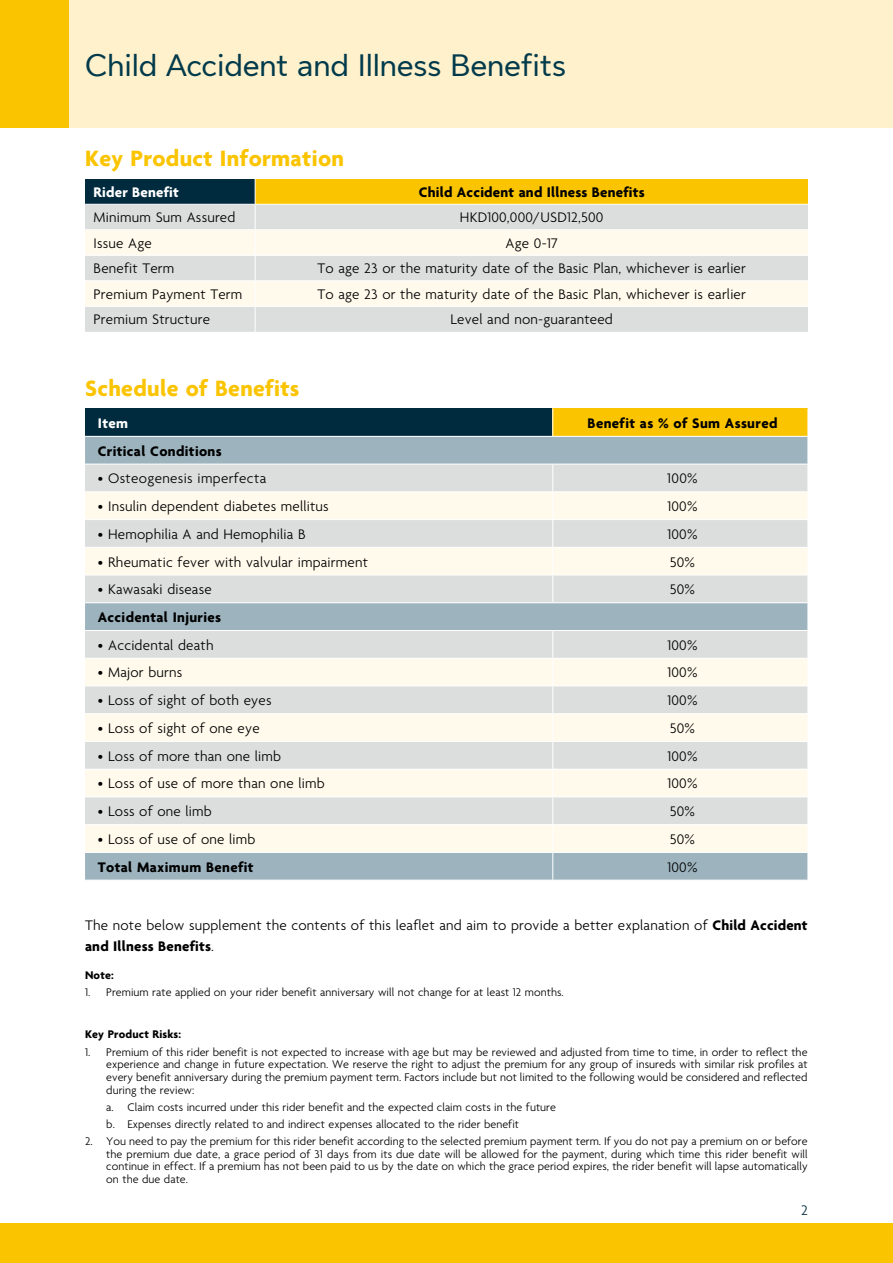
<style>
.page{position:relative;width:893px;height:1263px;background:#fff}
.page>*{position:absolute;margin:0;border:0;box-sizing:border-box;transform-origin:0 0}
.t1{font:31.5px "Sun Life New Text";letter-spacing:-.02em;color:#003a4b}
.t2{font:700 24px "Agenda";letter-spacing:.015em;color:#fbc400}
.t3{font:300 15px/21px "Agenda";letter-spacing:.015em;color:#000}
.t4{font:700 15px "Agenda";letter-spacing:.025em;color:#000}
.t5{font:700 15px "Agenda";letter-spacing:.015em;color:#fff}
.t6{font:300 15px "Agenda";color:#002b3e}
.t7{font:300 12px/12.8px "Agenda";letter-spacing:.005em;color:#000;text-align:justify}
.t8{font:700 12px "Agenda";letter-spacing:.015em;color:#000}
.s1{font-weight:700}
</style>
<div class="page">
<div style="left:0;top:1223px;width:893px;height:40px;background:#fbc400"></div>
<div style="left:85px;top:179px;width:170px;height:25px;background:#002b3e"></div>
<div style="left:255px;top:179px;width:553px;height:25px;background:#fbc400"></div>
<div style="left:85px;top:205px;width:723px;height:127px;background:#dcdddd"></div>
<svg style="left:85px;top:230px;width:723px;height:76px;background:#f3f0e7"></svg>
<hr style="left:85px;top:280px;width:170px;height:1px;background:#fff">
<hr style="left:255px;top:280px;width:553px;height:1px;background:#fff">
<hr style="left:85px;top:255px;width:170px;height:1px;background:#fff">
<hr style="left:85px;top:306px;width:170px;height:1px;background:#fff">
<hr style="left:255px;top:255px;width:553px;height:1px;background:#fff">
<hr style="left:255px;top:306px;width:553px;height:1px;background:#fff">
<svg style="left:255px;top:179px;width:1px;height:153px"></svg>
<hr style="left:85px;top:229px;width:170px;height:1px;background:#fff">
<hr style="left:255px;top:229px;width:553px;height:1px;background:#fff">
<div style="left:85px;top:409px;width:468px;height:27px;background:#002b3e"></div>
<div style="left:553px;top:409px;width:255px;height:27px;background:#fbc400"></div>
<div style="left:85px;top:437px;width:722px;height:443px;background:#9db4bf"></div>
<div style="left:85px;top:465px;width:722px;height:26px;background:#dcdddd"></div>
<svg style="left:85px;top:492px;width:722px;height:360px;background:#e7e7e1"></svg>
<hr style="left:85px;top:602px;width:468px;height:1px;background:#fff">
<hr style="left:553px;top:602px;width:255px;height:1px;background:#fff">
<svg style="left:552px;top:409px;width:1px;height:27px"></svg>
<hr style="left:85px;top:464px;width:468px;height:1px;background:#fff">
<hr style="left:553px;top:464px;width:255px;height:1px;background:#fff">
<hr style="left:85px;top:491px;width:468px;height:1px;background:#fff">
<hr style="left:553px;top:491px;width:255px;height:1px;background:#fff">
<hr style="left:85px;top:519px;width:468px;height:1px;background:#fff">
<hr style="left:553px;top:519px;width:255px;height:1px;background:#fff">
<hr style="left:85px;top:547px;width:468px;height:1px;background:#fff">
<hr style="left:553px;top:547px;width:255px;height:1px;background:#fff">
<hr style="left:85px;top:575px;width:468px;height:1px;background:#fff">
<hr style="left:553px;top:575px;width:255px;height:1px;background:#fff">
<svg style="left:552px;top:464px;width:1px;height:138px"></svg>
<hr style="left:85px;top:658px;width:468px;height:1px;background:#fff">
<hr style="left:553px;top:658px;width:255px;height:1px;background:#fff">
<hr style="left:85px;top:686px;width:468px;height:1px;background:#fff">
<hr style="left:553px;top:686px;width:255px;height:1px;background:#fff">
<hr style="left:85px;top:713px;width:468px;height:1px;background:#fff">
<hr style="left:553px;top:713px;width:255px;height:1px;background:#fff">
<hr style="left:85px;top:741px;width:468px;height:1px;background:#fff">
<hr style="left:553px;top:741px;width:255px;height:1px;background:#fff">
<hr style="left:85px;top:769px;width:468px;height:1px;background:#fff">
<hr style="left:553px;top:769px;width:255px;height:1px;background:#fff">
<hr style="left:85px;top:796px;width:468px;height:1px;background:#fff">
<hr style="left:553px;top:796px;width:255px;height:1px;background:#fff">
<hr style="left:85px;top:824px;width:468px;height:1px;background:#fff">
<hr style="left:553px;top:824px;width:255px;height:1px;background:#fff">
<hr style="left:85px;top:630px;width:468px;height:1px;background:#fff">
<hr style="left:553px;top:630px;width:255px;height:1px;background:#fff">
<hr style="left:85px;top:852px;width:468px;height:1px;background:#fff">
<hr style="left:553px;top:852px;width:255px;height:1px;background:#fff">
<svg style="left:552px;top:631px;width:1px;height:249px"></svg>
<svg style="left:807px;top:409px;width:1px;height:471px"></svg>
<div style="left:0;top:0;width:893px;height:128px;background:#fff1cb"></div>
<div style="left:0;top:0;width:68px;height:128px;background:#fbc400"></div>
<h1 class="t1" style="left:85px;top:43px;width:483px">Child Accident and Illness Benefits</h1>
<h2 class="t2" style="left:85px;top:145px;width:260px">Key Product Information</h2>
<p class="t5" style="left:94px;top:184px;width:87px">Rider Benefit</p>
<p class="t4" style="left:419px;top:184px;width:227px">Child Accident and Illness Benefits</p>
<p class="t3" style="left:94px;top:208px;width:143px">Minimum Sum Assured</p>
<p class="t3" style="left:460px;top:208px;width:145px">HKD100,000/USD12,500</p>
<p class="t3" style="left:94px;top:234px;width:60px">Issue Age</p>
<p class="t3" style="left:506px;top:234px;width:54px">Age 0-17</p>
<p class="t3" style="left:94px;top:259px;width:82px">Benefit Term</p>
<p class="t3" style="left:317px;top:259px;width:430px">To age 23 or the maturity date of the Basic Plan, whichever is earlier</p>
<p class="t3" style="left:94px;top:285px;width:150px">Premium Payment Term</p>
<p class="t3" style="left:317px;top:285px;width:430px">To age 23 or the maturity date of the Basic Plan, whichever is earlier</p>
<p class="t3" style="left:94px;top:310px;width:118px">Premium Structure</p>
<p class="t3" style="left:450px;top:310px;width:164px">Level and non-guaranteed</p>
<h2 class="t2" style="left:85px;top:375px;width:216px">Schedule of Benefits</h2>
<p class="t5" style="left:98px;top:415px;width:32px">Item</p>
<p class="t4" style="left:588px;top:415px;width:191px">Benefit as % of Sum Assured</p>
<p class="t4" style="left:98px;top:443px;width:125px">Critical Conditions</p>
<p class="t3" style="left:98px;top:469px;width:170px">• Osteogenesis imperfecta</p>
<p class="t3" style="left:667px;top:469px;width:32px">100%</p>
<p class="t3" style="left:98px;top:497px;width:232px">• Insulin dependent diabetes mellitus</p>
<p class="t3" style="left:667px;top:497px;width:32px">100%</p>
<p class="t3" style="left:98px;top:524px;width:209px">• Hemophilia A and Hemophilia B</p>
<p class="t3" style="left:667px;top:524px;width:32px">100%</p>
<p class="t3" style="left:98px;top:552px;width:272px">• Rheumatic fever with valvular impairment</p>
<p class="t3" style="left:670px;top:552px;width:27px">50%</p>
<p class="t3" style="left:98px;top:580px;width:115px">• Kawasaki disease</p>
<p class="t3" style="left:670px;top:580px;width:27px">50%</p>
<p class="t4" style="left:98px;top:609px;width:125px">Accidental Injuries</p>
<p class="t3" style="left:98px;top:635px;width:117px">• Accidental death</p>
<p class="t3" style="left:667px;top:635px;width:32px">100%</p>
<p class="t3" style="left:98px;top:663px;width:86px">• Major burns</p>
<p class="t3" style="left:667px;top:663px;width:32px">100%</p>
<p class="t3" style="left:98px;top:691px;width:175px">• Loss of sight of both eyes</p>
<p class="t3" style="left:667px;top:691px;width:32px">100%</p>
<p class="t3" style="left:98px;top:719px;width:163px">• Loss of sight of one eye</p>
<p class="t3" style="left:670px;top:719px;width:27px">50%</p>
<p class="t3" style="left:98px;top:746px;width:185px">• Loss of more than one limb</p>
<p class="t3" style="left:667px;top:746px;width:32px">100%</p>
<p class="t3" style="left:98px;top:774px;width:228px">• Loss of use of more than one limb</p>
<p class="t3" style="left:667px;top:774px;width:32px">100%</p>
<p class="t3" style="left:98px;top:802px;width:116px">• Loss of one limb</p>
<p class="t3" style="left:670px;top:802px;width:27px">50%</p>
<p class="t3" style="left:98px;top:829px;width:159px">• Loss of use of one limb</p>
<p class="t3" style="left:670px;top:829px;width:27px">50%</p>
<p class="t4" style="left:98px;top:859px;width:157px">Total Maximum Benefit</p>
<p class="t3" style="left:667px;top:857px;width:32px">100%</p>
<p class="t3" style="left:85px;top:915px;width:724px">The note below supplement the contents of this leaflet and aim to provide a better explanation of <span class="s1">Child Accident and Illness Benefits</span>.</p>
<p class="t8" style="left:85px;top:969px;width:30px">Note:</p>
<p class="t7" style="left:85px;top:987px;width:480px">1. Premium rate applied on your rider benefit anniversary will not change for at least 12 months.</p>
<p class="t8" style="left:85px;top:1028px;width:98px">Key Product Risks:</p>
<p class="t7" style="left:106px;top:1046px;width:703px;text-indent:-21px">1. Premium of this rider benefit is not expected to increase with age but may be reviewed and adjusted from time to time, in order to reflect the experience and change in future expectation. We reserve the right to adjust the premium for any group of insureds with similar risk profiles at every benefit anniversary during the premium payment term. Factors include but not limited to the following would be considered and reflected during the review:</p>
<p class="t7" style="left:106px;top:1099px;width:451px;line-height:17px">a. Claim costs incurred under this rider benefit and the expected claim costs in the future b. Expenses directly related to and indirect expenses allocated to the rider benefit</p>
<p class="t7" style="left:106px;top:1135px;width:703px;text-indent:-21px">2. You need to pay the premium for this rider benefit according to the selected premium payment term. If you do not pay a premium on or before the premium due date, a grace period of 31 days from its due date will be allowed for the payment, during which time this rider benefit will continue in effect. If a premium has not been paid to us by the date on which the grace period expires, the rider benefit will lapse automatically on the due date.</p>
<p class="t6" style="left:801px;top:1202px;width:8px">2</p>
</div>
